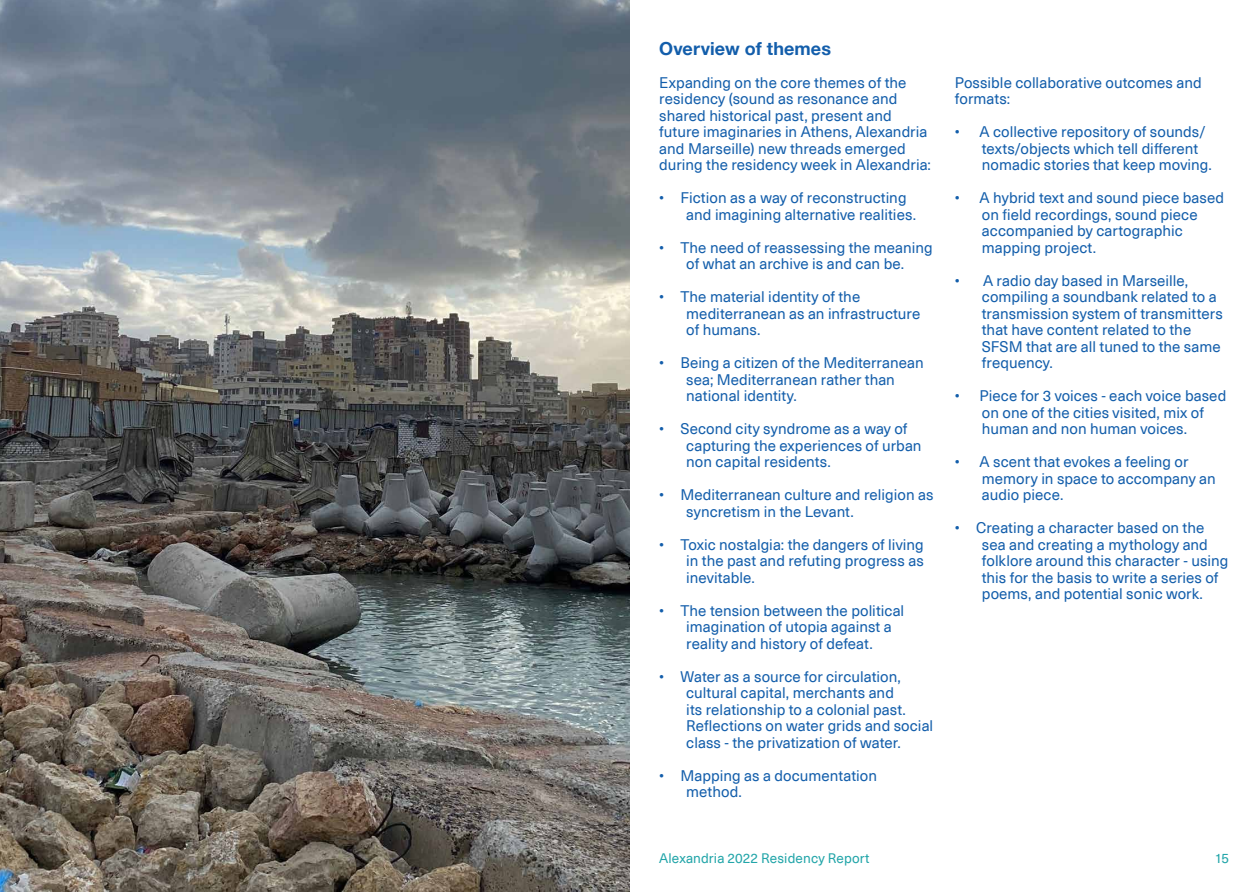
<style>
.page{position:relative;width:1259px;height:893px;background:#fff}
.page>*{position:absolute;margin:0;border:0;box-sizing:border-box;transform-origin:0 0}
.t1{font:700 18px "Helvetica Neue";letter-spacing:.005em;color:#135eab}
.t2{font:15px/16.5px "Neue Haas Unica Pro";letter-spacing:.005em;color:#135eab}
.t3{font:13.5px "Neue Haas Unica Pro";letter-spacing:.01em;color:#22a5a9}
</style>
<div class="page">
<img style="left:0;top:0;width:629px;height:891px">
<p class="t1" style="left:659px;top:34px;width:173px">Overview of themes</p>
<p class="t2" style="left:659px;top:74px;width:273px">Expanding on the core themes of the residency (sound as resonance and shared historical past, present and future imaginaries in Athens, Alexandria and Marseille) new threads emerged during the residency week in Alexandria:</p>
<p class="t2" style="left:686px;top:190px;width:231px;text-indent:-27px">• Fiction as a way of reconstructing and imagining alternative realities.</p>
<p class="t2" style="left:659px;top:239px;width:275px;text-align:center">• The need of reassessing the meaning of what an archive is and can be.</p>
<p class="t2" style="left:686px;top:289px;width:235px;text-indent:-27px">• The material identity of the mediterranean as an infrastructure of humans.</p>
<p class="t2" style="left:686px;top:355px;width:239px;text-indent:-27px">• Being a citizen of the Mediterranean sea; Mediterranean rather than national identity.</p>
<p class="t2" style="left:686px;top:421px;width:237px;text-indent:-27px">• Second city syndrome as a way of capturing the experiences of urban non capital residents.</p>
<p class="t2" style="left:686px;top:487px;width:249px;text-indent:-27px">• Mediterranean culture and religion as syncretism in the Levant.</p>
<p class="t2" style="left:686px;top:536px;width:239px;text-align:justify;text-indent:-27px">• Toxic nostalgia: the dangers of living in the past and refuting progress as inevitable.</p>
<p class="t2" style="left:686px;top:602px;width:219px;text-indent:-27px">• The tension between the political imagination of utopia against a reality and history of defeat.</p>
<p class="t2" style="left:686px;top:668px;width:248px;text-indent:-27px">• Water as a source for circulation, cultural capital, merchants and<br>its relationship to a colonial past.<br>Reflections on water grids and social class - the privatization of water.</p>
<p class="t2" style="left:686px;top:767px;width:192px;text-indent:-27px">• Mapping as a documentation method.</p>
<p class="t2" style="left:955px;top:74px;width:248px">Possible collaborative outcomes and formats:</p>
<p class="t2" style="left:982px;top:124px;width:232px;text-indent:-27px">• A collective repository of sounds/ texts/objects which tell different nomadic stories that keep moving.</p>
<p class="t2" style="left:982px;top:190px;width:244px;text-indent:-27px">• A hybrid text and sound piece based on field recordings, sound piece accompanied by cartographic mapping project.</p>
<p class="t2" style="left:982px;top:272px;width:242px;text-indent:-27px">• A radio day based in Marseille, compiling a soundbank related to a transmission system of transmitters that have content related to the<br>SFSM that are all tuned to the same frequency.</p>
<p class="t2" style="left:982px;top:388px;width:246px;text-indent:-27px">• Piece for 3 voices - each voice based on one of the cities visited, mix of human and non human voices.</p>
<p class="t2" style="left:982px;top:454px;width:235px;text-indent:-27px">• A scent that evokes a feeling or memory in space to accompany an audio piece.</p>
<p class="t2" style="left:982px;top:520px;width:248px;text-indent:-27px">• Creating a character based on the sea and creating a mythology and folklore around this character - using this for the basis to write a series of poems, and potential sonic work.</p>
<p class="t3" style="left:659px;top:850px;width:212px">Alexandria 2022 Residency Report</p>
<p class="t3" style="left:1214px;top:850px;width:16px">15</p>
</div>
